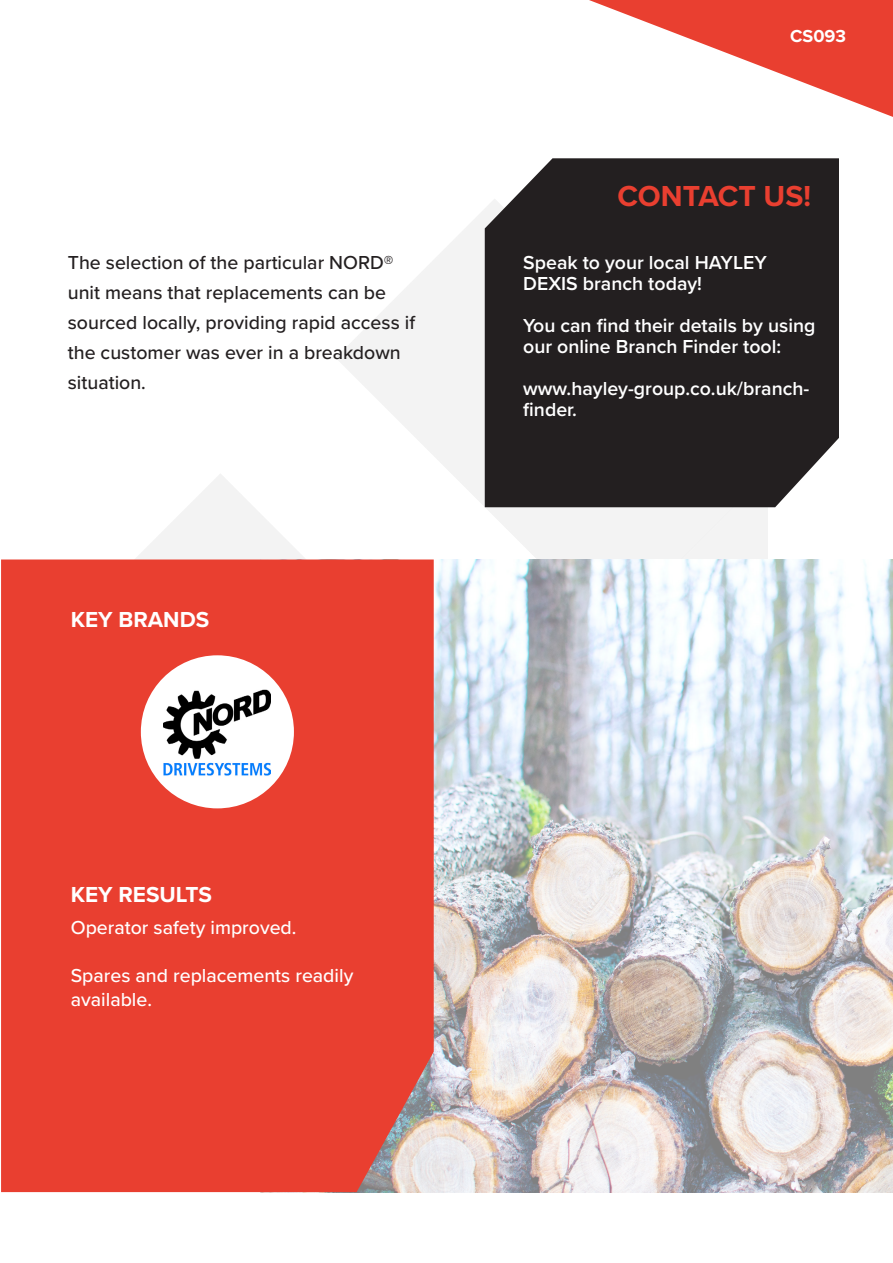
<style>
.page{position:relative;width:893px;height:1263px;background:#fff}
.page>*{position:absolute;margin:0;border:0;box-sizing:border-box;transform-origin:0 0}
.t1{font:700 30px "Proxima Nova";color:#e93f30}
.t2{font:700 22.5px "Proxima Nova";color:#fff}
.t3{font:500 19.5px/30px "Proxima Nova";color:#231f20}
.t4{font:600 19.5px/21px "Proxima Nova";color:#fff}
.t5{font:500 19.5px/24px "Proxima Nova";color:#fff}
.t6{font:700 18px "Proxima Nova";color:#fff}
</style>
<div class="page">
<img style="left:136px;top:209px;width:640px;height:350px">
<img style="left:434px;top:559px;width:459px;height:633px">
<svg style="left:589px;top:0;width:304px;height:117px"></svg>
<div style="left:485px;top:158px;width:354px;height:349px;background:#231f20"></div>
<div style="left:1px;top:559px;width:433px;height:633px;background:#e93f30"></div>
<div style="left:141px;top:655px;width:153px;height:153px;background:#fff;border-radius:50%"></div>
<img style="left:164px;top:689px;width:107px;height:87px">
<p class="t3" style="left:68px;top:247px;width:349px">The selection of the particular NORD® unit means that replacements can be sourced locally, providing rapid access if the customer was ever in a breakdown situation.</p>
<p class="t2" style="left:71px;top:602px;width:140px">KEY BRANDS</p>
<p class="t2" style="left:71px;top:878px;width:143px">KEY RESULTS</p>
<p class="t5" style="left:71px;top:914px;width:227px">Operator safety improved.</p>
<p class="t5" style="left:71px;top:962px;width:284px">Spares and replacements readily available.</p>
<p class="t6" style="left:790px;top:23px;width:57px">CS093</p>
<p class="t1" style="left:617px;top:173px;width:195px">CONTACT US!</p>
<p class="t4" style="left:523px;top:252px;width:245px">Speak to your local HAYLEY<br>DEXIS branch today!</p>
<p class="t4" style="left:523px;top:315px;width:294px">You can find their details by using our online Branch Finder tool:</p>
<p class="t4" style="left:523px;top:378px;width:288px">www.hayley-group.co.uk/branch&shy;finder.</p>
</div>
